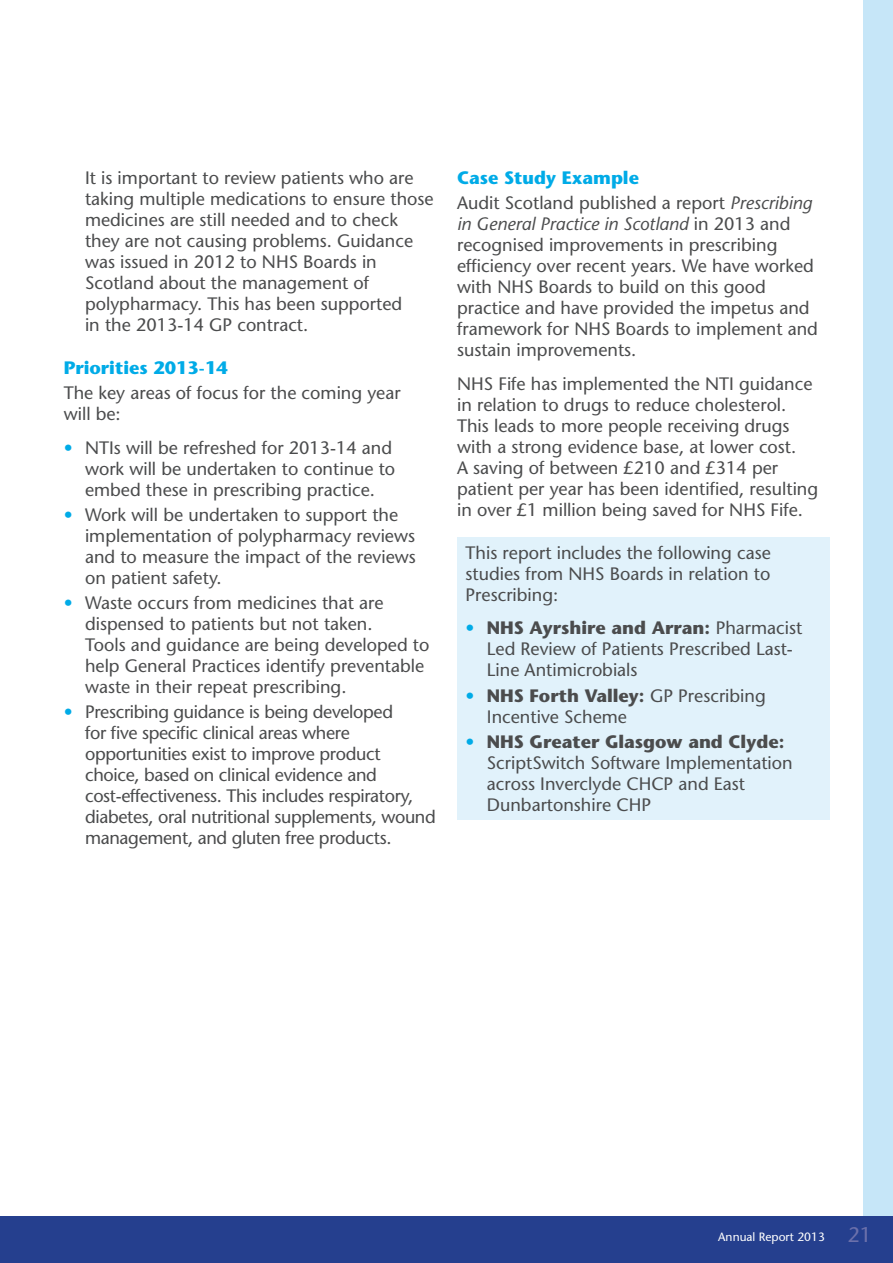
<style>
.page{position:relative;width:893px;height:1263px;background:#fff}
.page>*{position:absolute;margin:0;border:0;box-sizing:border-box;transform-origin:0 0}
.text{font:18px/21px "Stone Sans";color:#4b4c4d}
.bullets{font:18px/21px "Stone Sans";color:#4b4c4d}
.bullets-2{font:18px/21px "Stone Sans";letter-spacing:-.02em;color:#4b4c4d}
.sub_1{font:700 18px "Stone Sans";color:#00abe7}
.t1{font:12px "Stone Sans";color:#fff}
.s1{color:#00abe7}
.s2{font-style:italic}
.s3{font-weight:700}
.s4{font-size:21px;color:#6b70ab}
</style>
<div class="page">
<div style="left:863px;top:0;width:30px;height:1263px;background:#c6e6f8"></div>
<div style="left:0;top:1216px;width:893px;height:47px;background:#253f8e"></div>
<div style="left:457px;top:537px;width:372px;height:282px;background:#e1f2fb"></div>
<p class="bullets" style="left:85px;top:167px;width:350px">It is important to review patients who are taking multiple medications to ensure those medicines are still needed and to check they are not causing problems. Guidance was issued in 2012 to NHS Boards in Scotland about the management of polypharmacy. This has been supported<br>in the 2013-14 GP contract.</p>
<p class="sub_1" style="left:64px;top:356px;width:166px">Priorities 2013-14</p>
<p class="text" style="left:64px;top:382px;width:338px">The key areas of focus for the coming year will be:</p>
<p class="bullets" style="left:85px;top:437px;width:312px;text-indent:-21px"><span class="s1">•</span> NTIs will be refreshed for 2013-14 and work will be undertaken to continue to embed these in prescribing practice.</p>
<p class="bullets" style="left:85px;top:504px;width:332px;text-indent:-21px"><span class="s1">•</span> Work will be undertaken to support the implementation of polypharmacy reviews and to measure the impact of the reviews on patient safety.</p>
<p class="bullets" style="left:85px;top:592px;width:346px;text-indent:-21px"><span class="s1">•</span> Waste occurs from medicines that are dispensed to patients but not taken.<br>Tools and guidance are being developed to help General Practices identify preventable waste in their repeat prescribing.</p>
<p class="bullets-2" style="left:85px;top:701px;width:352px;text-indent:-21px"><span class="s1">•</span> Prescribing guidance is being developed<br>for five specific clinical areas where opportunities exist to improve product choice, based on clinical evidence and cost-effectiveness. This includes respiratory, diabetes, oral nutritional supplements, wound management, and gluten free products.</p>
<p class="sub_1" style="left:457px;top:166px;width:183px">Case Study Example</p>
<p class="text" style="left:457px;top:192px;width:362px">Audit Scotland published a report <span class="s2">Prescribing in General Practice in Scotland</span> in 2013 and recognised improvements in prescribing efficiency over recent years. We have worked with NHS Boards to build on this good practice and have provided the impetus and framework for NHS Boards to implement and sustain improvements.</p>
<p class="text" style="left:457px;top:373px;width:363px">NHS Fife has implemented the NTI guidance in relation to drugs to reduce cholesterol.<br>This leads to more people receiving drugs with a strong evidence base, at lower cost.<br>A saving of between £210 and £314 per patient per year has been identified, resulting in over £1 million being saved for NHS Fife.</p>
<p class="text" style="left:466px;top:542px;width:307px;text-align:justify">This report includes the following case studies from NHS Boards in relation to Prescribing:</p>
<p class="text" style="left:487px;top:617px;width:317px;text-indent:-21px"><span class="s1">•</span> <span class="s3">NHS Ayrshire and Arran:</span> Pharmacist<br>Led Review of Patients Prescribed Last-<br>Line Antimicrobials</p>
<p class="text" style="left:487px;top:685px;width:280px;text-indent:-21px"><span class="s1">•</span> <span class="s3">NHS Forth Valley:</span> GP Prescribing<br>Incentive Scheme</p>
<p class="text" style="left:487px;top:731px;width:307px;text-indent:-21px"><span class="s1">•</span> <span class="s3">NHS Greater Glasgow and Clyde:<br></span>ScriptSwitch Software Implementation across Inverclyde CHCP and East<br>Dunbartonshire CHP</p>
<p class="t1" style="left:718px;top:1229px;width:155px">Annual Report 2013 <span class="s4">21</span></p>
</div>
